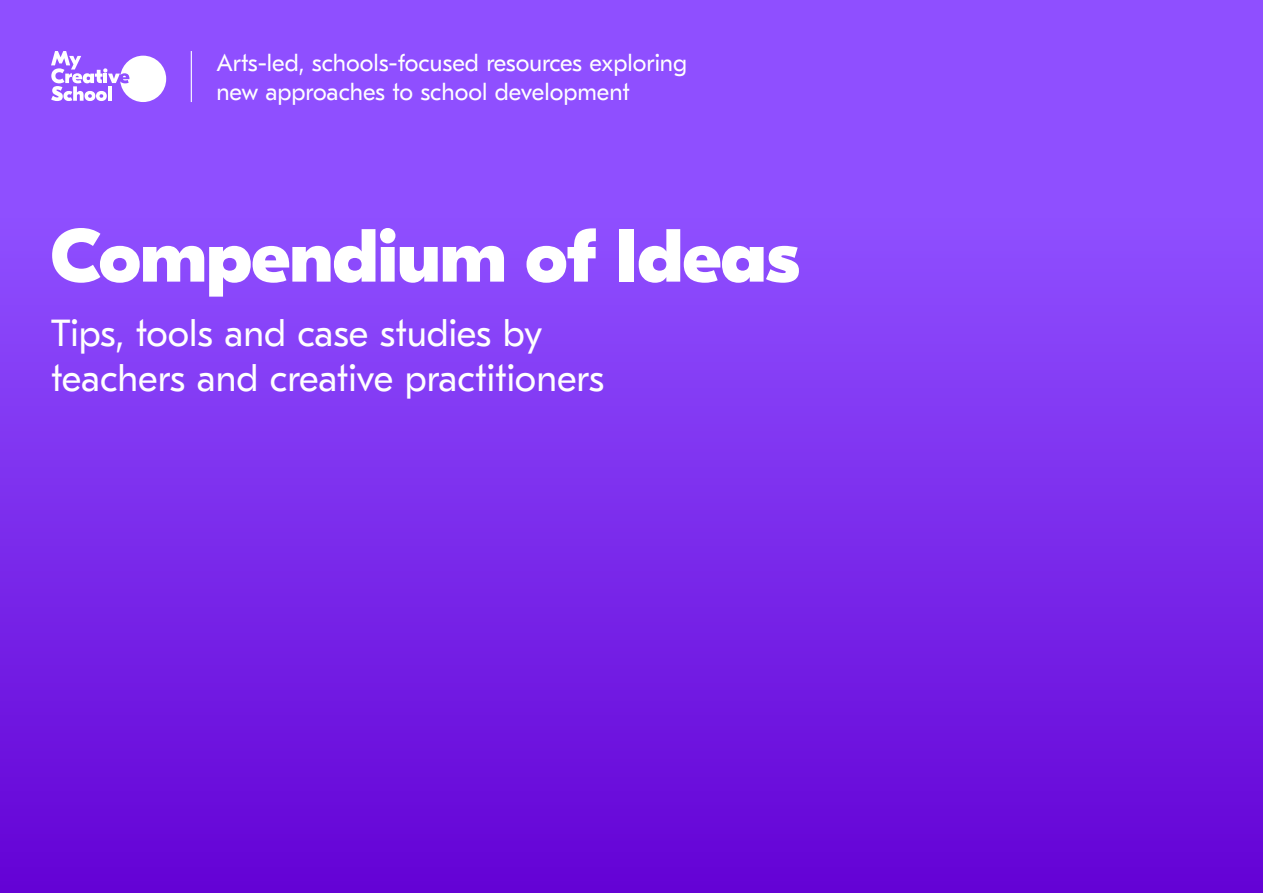
<style>
.page{position:relative;width:1263px;height:893px;background:#fff}
.page>*{position:absolute;margin:0;border:0;box-sizing:border-box;transform-origin:0 0}
.t1{font:800 75px "GT Eesti Display";letter-spacing:-.005em;color:#fff}
.t2{font:37.5px/45px "GT Eesti Text";color:#fff}
.t3{font:24px/28.8px "GT Eesti Text";color:#fff}
</style>
<div class="page">
<div style="left:0;top:0;width:1263px;height:893px;background:linear-gradient(to bottom,#975eff,#6707d8)"></div>
<svg style="left:51px;top:51px;width:115px;height:51px"></svg>
<hr style="left:108px;top:86px;width:4px;height:15px;background:#fff">
<hr style="left:191px;top:51px;width:1px;height:51px;background:#fff">
<p class="t3" style="left:216px;top:49px;width:472px">Arts-led, schools-focused resources exploring new approaches to school development</p>
<h1 class="t1" style="left:51px;top:214px;width:750px">Compendium of Ideas</h1>
<h2 class="t2" style="left:51px;top:311px;width:555px">Tips, tools and case studies by teachers and creative practitioners</h2>
</div>
